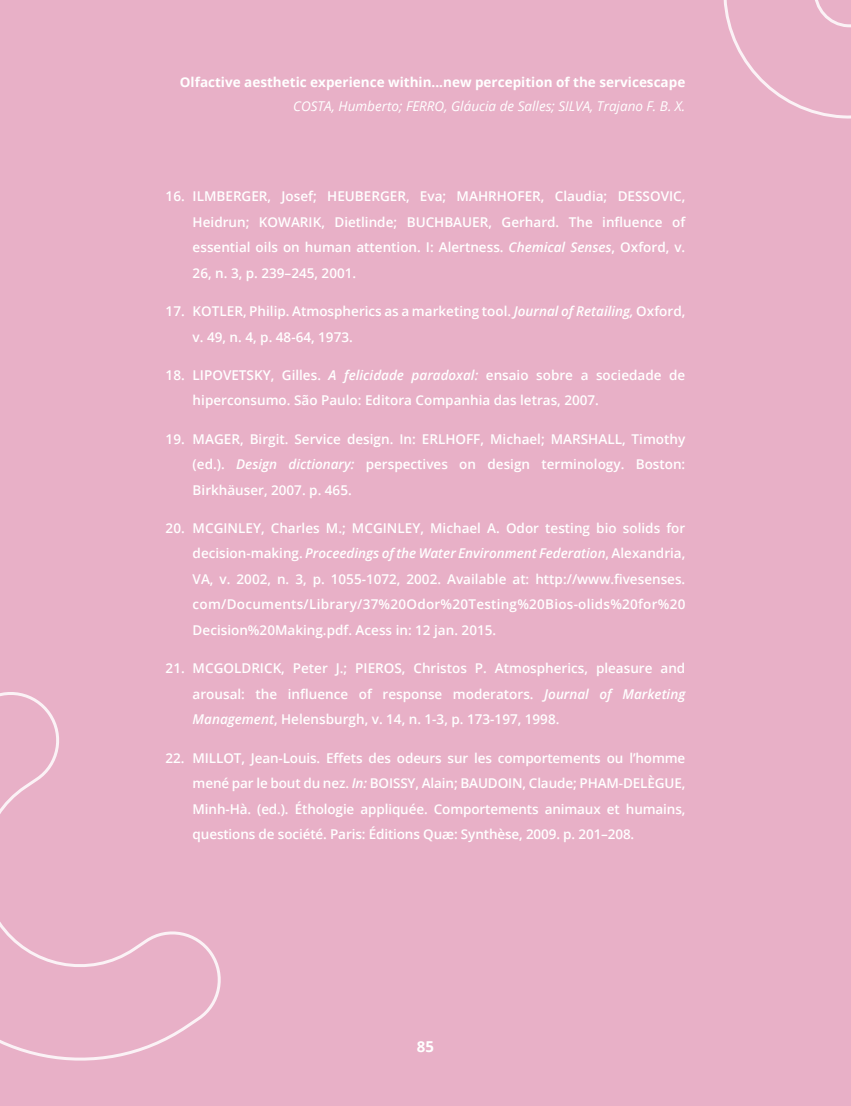
<style>
.page{position:relative;width:851px;height:1106px;background:#fff}
.page>*{position:absolute;margin:0;border:0;box-sizing:border-box;transform-origin:0 0}
.t1{font:700 15px "Open Sans";color:#fff}
.t2{font:600 13.5px/25.5px "Open Sans";color:#fff;text-align:justify}
.t3{font:700 13.5px "Open Sans";color:#fff}
.t4{font:italic 13.5px "Open Sans";color:#fff}
.s1{font-style:italic}
</style>
<div class="page">
<div style="left:1px;top:0;width:849px;height:1106px;background:#e8b0c7"></div>
<svg style="left:0;top:683px;width:221px;height:406px"></svg>
<svg style="left:723px;top:0;width:127px;height:119px"></svg>
<p class="t3" style="left:180px;top:72px;width:507px">Olfactive aesthetic experience within...new percepition of the servicescape</p>
<p class="t4" style="left:293px;top:97px;width:393px">COSTA, Humberto; FERRO, Gláucia de Salles; SILVA, Trajano F. B. X.</p>
<p class="t2" style="left:193px;top:183px;width:494px;text-indent:-27px">16. ILMBERGER, Josef; HEUBERGER, Eva; MAHRHOFER, Claudia; DESSOVIC, Heidrun; KOWARIK, Dietlinde; BUCHBAUER, Gerhard. The influence of essential oils on human attention. I: Alertness. <span class="s1">Chemical Senses</span>, Oxford, v.<br>26, n. 3, p. 239–245, 2001.</p>
<p class="t2" style="left:193px;top:298px;width:494px;text-indent:-27px">17. KOTLER, Philip. Atmospherics as a marketing tool. <span class="s1">Journal of Retailing,</span> Oxford, v. 49, n. 4, p. 48-64, 1973.</p>
<p class="t2" style="left:193px;top:362px;width:494px;text-indent:-27px">18. LIPOVETSKY, Gilles. <span class="s1">A felicidade paradoxal:</span> ensaio sobre a sociedade de hiperconsumo. São Paulo: Editora Companhia das letras, 2007.</p>
<p class="t2" style="left:193px;top:425px;width:494px;text-indent:-27px">19. MAGER, Birgit. Service design. In: ERLHOFF, Michael; MARSHALL, Timothy (ed.). <span class="s1">Design dictionary:</span> perspectives on design terminology. Boston:<br>Birkhäuser, 2007. p. 465.</p>
<p class="t2" style="left:193px;top:515px;width:494px;text-indent:-27px">20. MCGINLEY, Charles M.; MCGINLEY, Michael A. Odor testing bio solids for decision-making. <span class="s1">Proceedings of the Water Environment Federation</span>, Alexandria, VA, v. 2002, n. 3, p. 1055-1072, 2002. Available at: http://www.fivesenses. com/Documents/Library/37%20Odor%20Testing%20Bios-olids%20for%20<br>Decision%20Making.pdf. Acess in: 12 jan. 2015.</p>
<p class="t2" style="left:193px;top:655px;width:494px;text-indent:-27px">21. MCGOLDRICK, Peter J.; PIEROS, Christos P. Atmospherics, pleasure and arousal: the influence of response moderators. <span class="s1">Journal of Marketing Management</span>, Helensburgh, v. 14, n. 1-3, p. 173-197, 1998.</p>
<p class="t2" style="left:193px;top:744px;width:494px;text-indent:-27px">22. MILLOT, Jean-Louis. Effets des odeurs sur les comportements ou l’homme mené par le bout du nez. <span class="s1">In:</span> BOISSY, Alain; BAUDOIN, Claude; PHAM-DELÈGUE, Minh-Hà. (ed.). Éthologie appliquée. Comportements animaux et humains, questions de société. Paris: Éditions Quæ: Synthèse, 2009. p. 201–208.</p>
<p class="t1" style="left:417px;top:1035px;width:19px">85</p>
</div>
